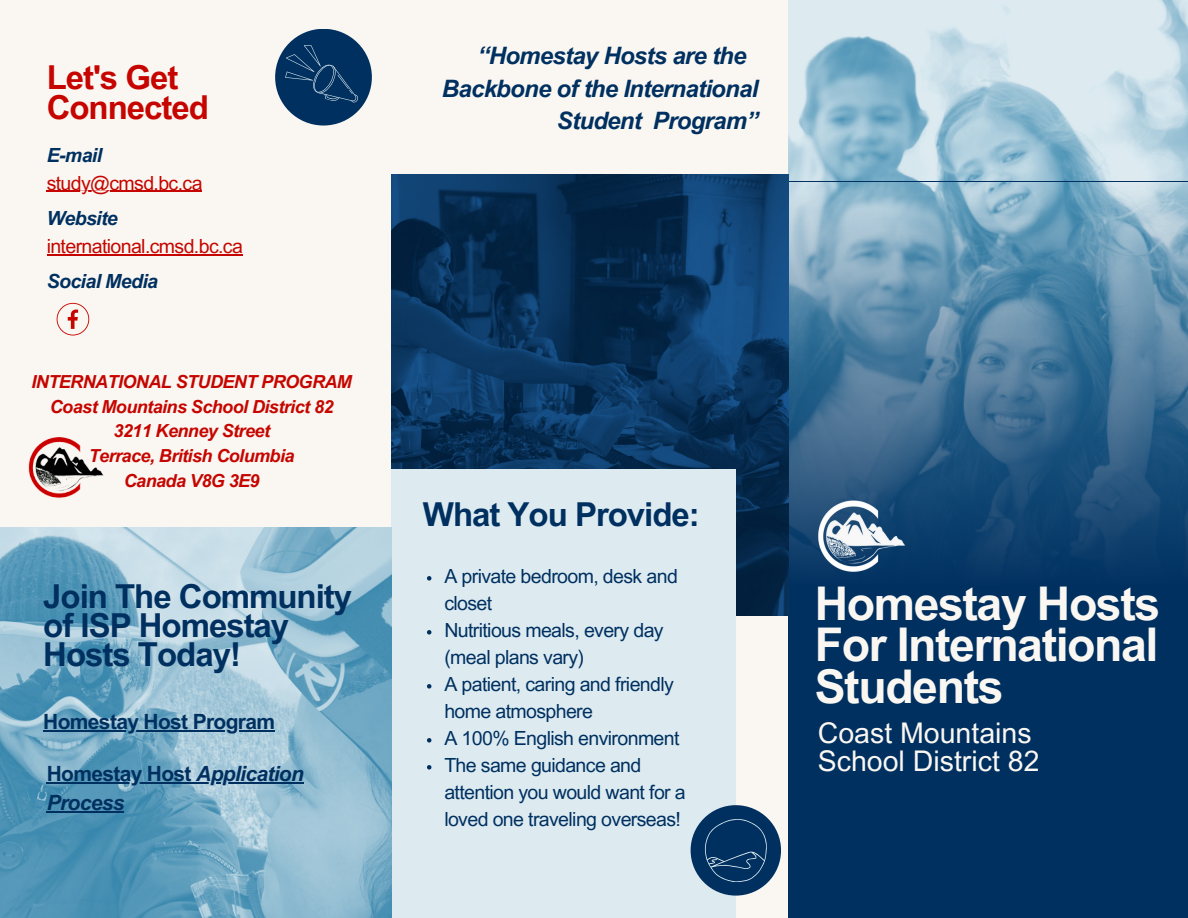
<style>
.page{position:relative;width:1188px;height:918px;background:#faf7f2}
.page>*{position:absolute;margin:0;border:0;box-sizing:border-box;transform-origin:0 0}
.t1{font:700 46.5px/41.7px "Arial MT Pro";letter-spacing:-.03em;color:#faf7f2;text-align:justify}
.t2{font:700 33px/29.2px "Arial MT Pro";letter-spacing:-.03em;color:#003060}
.t3{font:700 33px/29.2px "Arial MT Pro";letter-spacing:-.03em;color:#c60500}
.t4{font:28.5px "Arial MT Pro";color:#faf7f2}
.t5{font:italic 700 24px "Arial MT Pro";letter-spacing:-.03em;color:#003060}
.t6{font:italic 700 21px/29.2px "Arial MT Pro";letter-spacing:-.03em;color:#003060}
.t7{font:700 21px "Arial MT Pro";letter-spacing:-.03em;color:#003060}
.t8{font:19.5px/27px "Arial MT Pro";letter-spacing:-.03em;color:#003060}
.t9{font:19.5px "Arial MT Pro";letter-spacing:-.03em;color:#c60500}
.t10{font:italic 700 19.5px "Arial MT Pro";letter-spacing:-.03em;color:#003060}
.t11{font:italic 700 18px "Arial MT Pro";letter-spacing:-.03em;color:#c60500}
.s1{font-style:normal}
</style>
<div class="page">
<div style="left:788px;top:1px;width:400px;height:917px;background:#003060"></div>
<img style="left:788px;top:0;width:400px;height:181px">
<svg style="left:789px;top:182px;width:399px;height:386px"></svg>
<div style="left:275px;top:29px;width:97px;height:97px;background:#003060;border-radius:50%"></div>
<img style="left:818px;top:500px;width:88px;height:72px">
<img style="left:392px;top:175px;width:397px;height:441px">
<div style="left:392px;top:469px;width:344px;height:449px;background:#ddebf1"></div>
<div style="left:691px;top:805px;width:90px;height:91px;background:#003060;border-radius:50%"></div>
<svg style="left:705px;top:819px;width:62px;height:63px"></svg>
<svg style="left:284px;top:43px;width:79px;height:60px"></svg>
<img style="left:0;top:528px;width:392px;height:390px">
<svg style="left:57px;top:303px;width:32px;height:33px"></svg>
<img style="left:28px;top:437px;width:75px;height:61px">
<hr style="left:47px;top:191px;width:155px;height:1px;background:#c60500">
<hr style="left:47px;top:254px;width:195px;height:1px;background:#c60500">
<hr style="left:47px;top:782px;width:144px;height:1px;background:#003060">
<hr style="left:191px;top:782px;width:112px;height:1px;background:#003060">
<hr style="left:47px;top:811px;width:77px;height:1px;background:#003060">
<svg style="left:427px;top:576px;width:4px;height:5px"></svg>
<svg style="left:427px;top:630px;width:4px;height:5px"></svg>
<svg style="left:427px;top:684px;width:4px;height:5px"></svg>
<svg style="left:427px;top:738px;width:4px;height:5px"></svg>
<svg style="left:427px;top:765px;width:4px;height:5px"></svg>
<hr style="left:43px;top:730px;width:232px;height:1px;background:#003060">
<p class="t3" style="left:47px;top:67px;width:164px">Let's Get<br>Connected</p>
<p class="t10" style="left:47px;top:148px;width:57px">E-mail</p>
<p class="t9" style="left:47px;top:176px;width:157px">study@cmsd.bc.ca</p>
<p class="t10" style="left:47px;top:211px;width:73px">Website</p>
<p class="t9" style="left:47px;top:239px;width:198px">international.cmsd.bc.ca</p>
<p class="t10" style="left:47px;top:274px;width:113px">Social Media</p>
<p class="t11" style="left:32px;top:375px;width:322px">INTERNATIONAL STUDENT PROGRAM</p>
<p class="t11" style="left:50px;top:400px;width:285px">Coast Mountains School District 82</p>
<p class="t11" style="left:113px;top:424px;width:158px">3211 Kenney Street</p>
<p class="t11" style="left:89px;top:449px;width:207px">Terrace, British Columbia</p>
<p class="t11" style="left:124px;top:474px;width:137px">Canada V8G 3E9</p>
<p class="t2" style="left:43px;top:586px;width:310px">Join The Community of ISP Homestay<br>Hosts Today!</p>
<p class="t7" style="left:43px;top:714px;width:233px">Homestay Host Program</p>
<p class="t6" style="left:47px;top:762px;width:259px"><span class="s1">Homestay Host</span> Application<br>Process</p>
<p class="t5" style="left:478px;top:47px;width:270px">“Homestay Hosts are the</p>
<p class="t5" style="left:442px;top:79px;width:318px">Backbone of the International</p>
<p class="t5" style="left:557px;top:112px;width:203px">Student Program”</p>
<p class="t2" style="left:423px;top:503px;width:278px">What You Provide:</p>
<p class="t8" style="left:444px;top:565px;width:235px">A private bedroom, desk and closet</p>
<p class="t8" style="left:444px;top:619px;width:221px">Nutritious meals, every day (meal plans vary)</p>
<p class="t8" style="left:444px;top:673px;width:231px">A patient, caring and friendly home atmosphere</p>
<p class="t8" style="left:444px;top:727px;width:237px">A 100% English environment</p>
<p class="t8" style="left:444px;top:754px;width:243px">The same guidance and attention you would want for a loved one traveling overseas!</p>
<p class="t1" style="left:815px;top:588px;width:347px">Homestay Hosts For International Students</p>
<p class="t4" style="left:818px;top:722px;width:215px">Coast Mountains</p>
<p class="t4" style="left:818px;top:751px;width:223px">School District 82</p>
</div>
